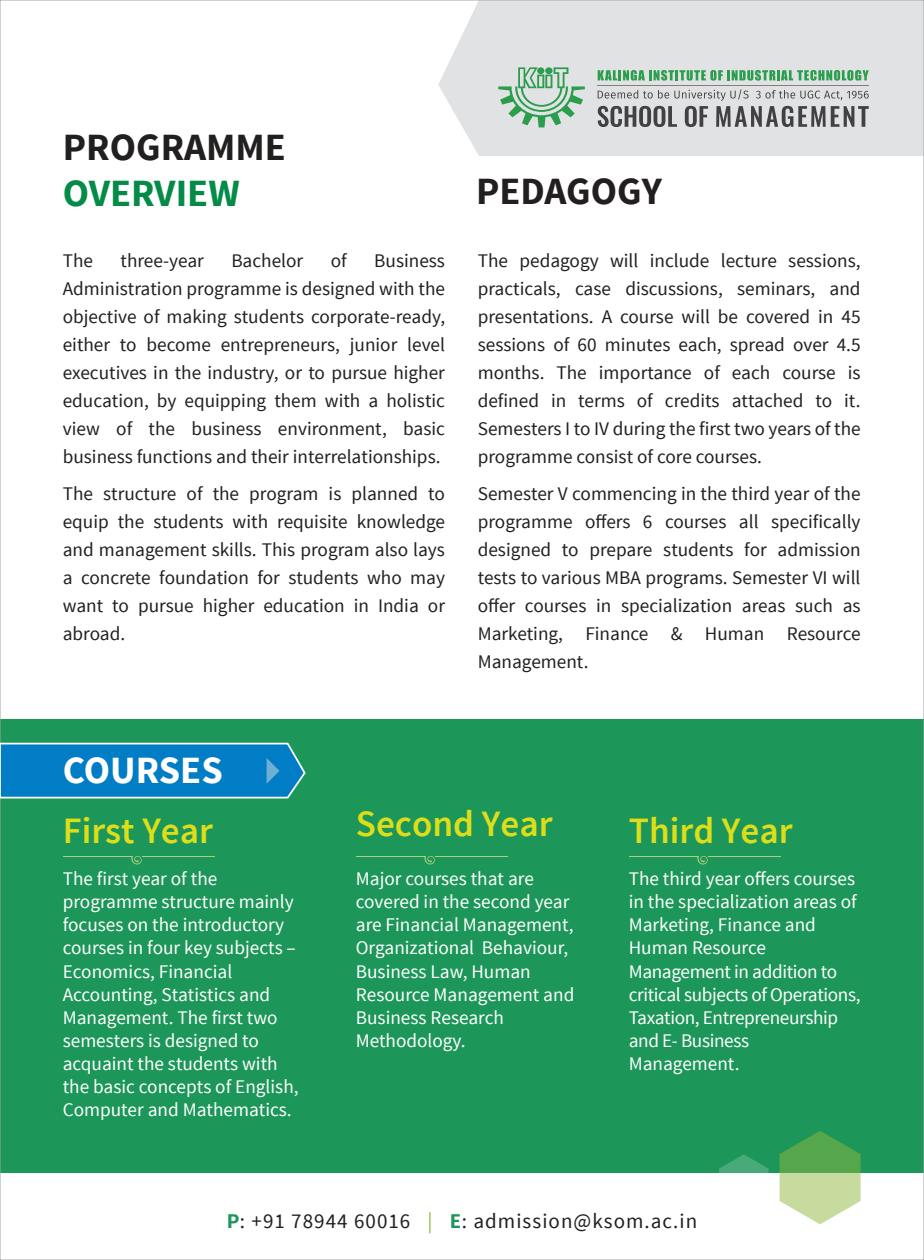
<style>
.page{position:relative;width:924px;height:1260px;background:#fff}
.page>*{position:absolute;margin:0;border:0;box-sizing:border-box;transform-origin:0 0}
.t1{font:700 38.5px "Source Sans Pro";color:#221f1f}
.t2{font:700 38.5px "Source Sans Pro";color:#231f20}
.t3{font:700 38.5px "Source Sans Pro";color:#038b47}
.t4{font:700 38.5px "Source Sans Pro";color:#fff}
.t5{font:600 37.1px "Source Sans Pro";color:#ddde19}
.t6{font:21px "Source Sans Pro";letter-spacing:.05em;color:#231f20}
.t7{font:19.25px/28px "Source Sans Pro";color:#231f20;text-align:justify}
.t8{font:19.25px/23.1px "Source Sans Pro";color:#fff}
.t9{font:19.25px/23.1px "Source Sans Pro";letter-spacing:-.02em;color:#fff}
.s1{font-weight:700;color:#038b47}
.s2{color:#92b83f}
</style>
<div class="page">
<div style="left:0;top:719px;width:924px;height:454px;background:#1c9659"></div>
<div style="left:438px;top:2px;width:484px;height:154px;background:#e1e2e3"></div>
<svg style="left:0;top:742px;width:306px;height:58px;background:#1487c2"></svg>
<svg style="left:424px;top:856px;width:11px;height:9px"></svg>
<hr style="left:356px;top:856px;width:69px;height:1px;background:#adcf7d">
<hr style="left:435px;top:857px;width:72px;height:1px;background:#adcf7d">
<svg style="left:131px;top:856px;width:11px;height:9px"></svg>
<hr style="left:63px;top:856px;width:69px;height:1px;background:#adcf7d">
<hr style="left:142px;top:857px;width:72px;height:1px;background:#adcf7d">
<svg style="left:697px;top:856px;width:11px;height:9px"></svg>
<hr style="left:629px;top:856px;width:69px;height:1px;background:#adcf7d">
<hr style="left:708px;top:857px;width:72px;height:1px;background:#adcf7d">
<svg style="left:780px;top:1131px;width:81px;height:93px"></svg>
<svg style="left:719px;top:1154px;width:50px;height:19px"></svg>
<svg style="left:598px;top:70px;width:271px;height:11px;background:#7abb8f"></svg>
<hr style="left:598px;top:85px;width:271px;height:1px;background:#808080">
<svg style="left:598px;top:89px;width:271px;height:38px;background:#b0b0b2"></svg>
<svg style="left:498px;top:67px;width:87px;height:60px;background:#abcdb6"></svg>
<h1 class="t1" style="left:63px;top:123px;width:225px">PROGRAMME</h1>
<h1 class="t3" style="left:63px;top:168px;width:178px">OVERVIEW</h1>
<p class="t7" style="left:63px;top:247px;width:32px">The</p>
<p class="t7" style="left:120px;top:247px;width:85px">three-year</p>
<p class="t7" style="left:231px;top:247px;width:73px">Bachelor</p>
<p class="t7" style="left:331px;top:247px;width:18px">of</p>
<p class="t7" style="left:63px;top:247px;width:384px;text-indent:312px">Business Administration programme is designed with the objective of making students corporate-ready, either to become entrepreneurs, junior level executives in the industry, or to pursue higher education, by equipping them with a holistic view of the business environment, basic business functions and their interrelationships.</p>
<p class="t7" style="left:63px;top:480px;width:384px">The structure of the program is planned to equip the students with requisite knowledge and management skills. This program also lays a concrete foundation for students who may want to pursue higher education in India or abroad.</p>
<h1 class="t2" style="left:476px;top:167px;width:187px">PEDAGOGY</h1>
<p class="t7" style="left:478px;top:247px;width:385px">The pedagogy will include lecture sessions, practicals, case discussions, seminars, and presentations. A course will be covered in 45 sessions of 60 minutes each, spread over 4.5 months. The importance of each course is defined in terms of credits attached to it.<br>Semesters I to IV during the first two years of the programme consist of core courses.</p>
<p class="t7" style="left:478px;top:480px;width:384px">Semester V commencing in the third year of the programme offers 6 courses all specifically designed to prepare students for admission tests to various MBA programs. Semester VI will offer courses in specialization areas such as Marketing, Finance &amp; Human Resource Management.</p>
<h1 class="t4" style="left:63px;top:746px;width:162px">COURSES</h1>
<h2 class="t5" style="left:63px;top:807px;width:152px">First Year</h2>
<p class="t8" style="left:63px;top:868px;width:237px">The first year of the programme structure mainly focuses on the introductory courses in four key subjects –<br>Economics, Financial<br>Accounting, Statistics and<br>Management. The first two semesters is designed to acquaint the students with the basic concepts of English,<br>Computer and Mathematics.</p>
<h2 class="t5" style="left:356px;top:800px;width:198px">Second Year</h2>
<p class="t8" style="left:356px;top:868px;width:220px">Major courses that are covered in the second year are Financial Management,<br>Organizational Behaviour,<br>Business Law, Human<br>Resource Management and<br>Business Research<br>Methodology.</p>
<h2 class="t5" style="left:629px;top:807px;width:165px">Third Year</h2>
<p class="t9" style="left:629px;top:868px;width:233px">The third year offers courses in the specialization areas of<br>Marketing, Finance and<br>Human Resource<br>Management in addition to critical subjects of Operations,<br>Taxation, Entrepreneurship and E- Business<br>Management.</p>
<p class="t6" style="left:226px;top:1208px;width:473px"><span class="s1">P</span>: +91 78944 60016 <span class="s2">|</span> <span class="s1">E</span>: admission@ksom.ac.in</p>
</div>
